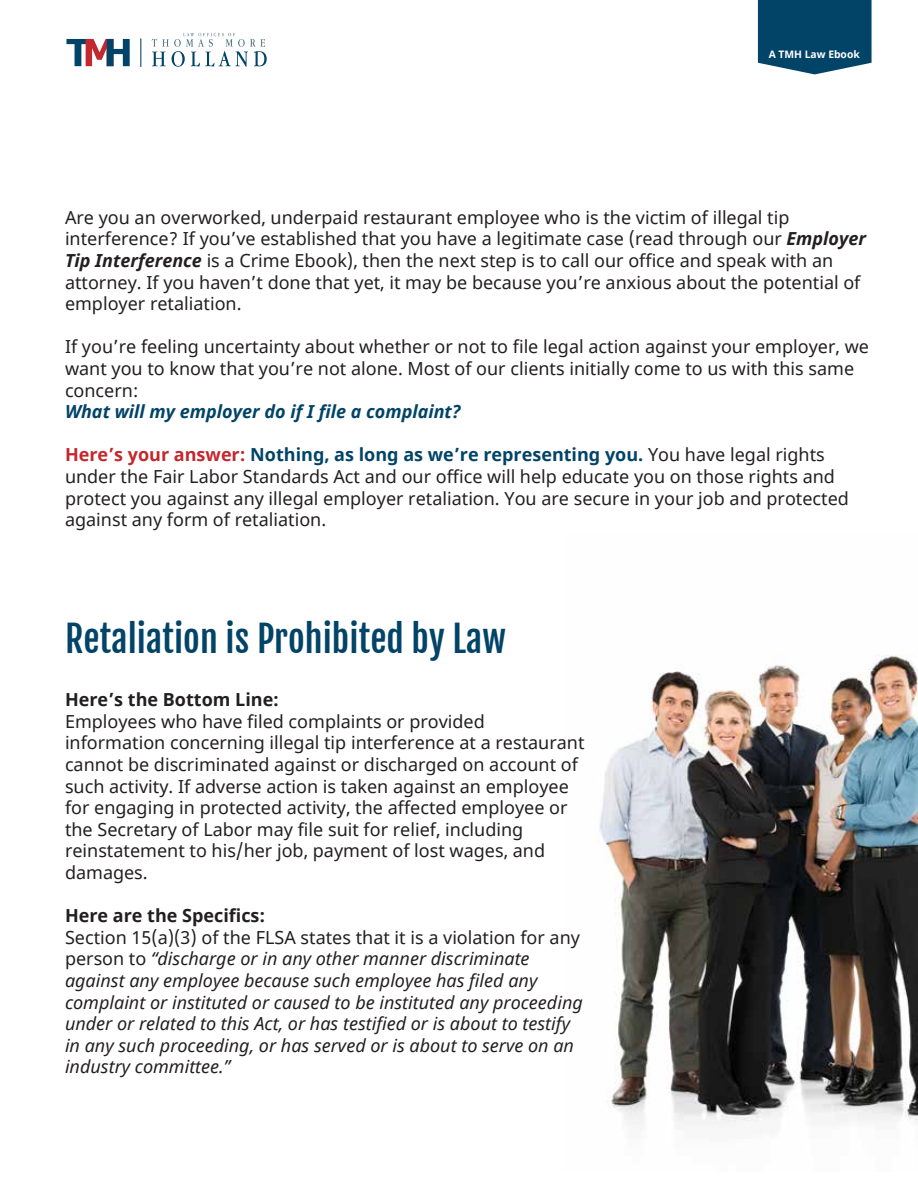
<style>
.page{position:relative;width:918px;height:1188px;background:#fff}
.page>*{position:absolute;margin:0;border:0;box-sizing:border-box;transform-origin:0 0}
.t1{font:36px "Fjalla One";color:#024467}
.t2{font:18px/21.6px "Noto Sans";color:#231f20}
.t3{font:italic 18px/21.6px "Noto Sans";color:#231f20}
.t4{font:700 18px "Noto Sans";color:#231f20}
.t5{font:italic 700 18px "Noto Sans";color:#024467}
.t6{font:700 10.35px "Noto Sans";color:#fff}
.s1{font-weight:700;font-style:italic}
.s2{font-weight:700;color:#c2282d}
.s3{font-weight:700;color:#024467}
.s4{font-style:normal}
</style>
<div class="page">
<img style="left:598px;top:655px;width:320px;height:471px">
<svg style="left:67px;top:39px;width:63px;height:27px"></svg>
<hr style="left:140px;top:38px;width:2px;height:29px;background:#547783">
<svg style="left:152px;top:33px;width:115px;height:34px"></svg>
<svg style="left:758px;top:0;width:114px;height:74px;background:#145172"></svg>
<p class="t6" style="left:769px;top:47px;width:93px">A TMH Law Ebook</p>
<p class="t2" style="left:65px;top:207px;width:803px">Are you an overworked, underpaid restaurant employee who is the victim of illegal tip interference? If you’ve established that you have a legitimate case (read through our <span class="s1">Employer Tip Interference</span> is a Crime Ebook), then the next step is to call our office and speak with an attorney. If you haven’t done that yet, it may be because you’re anxious about the potential of employer retaliation.</p>
<p class="t2" style="left:65px;top:337px;width:805px">If you’re feeling uncertainty about whether or not to file legal action against your employer, we want you to know that you’re not alone. Most of our clients initially come to us with this same concern:</p>
<p class="t5" style="left:65px;top:399px;width:397px">What will my employer do if I file a complaint?</p>
<p class="t2" style="left:65px;top:445px;width:785px"><span class="s2">Here’s your answer:</span> <span class="s3">Nothing, as long as we’re representing you.</span> You have legal rights under the Fair Labor Standards Act and our office will help educate you on those rights and protect you against any illegal employer retaliation. You are secure in your job and protected against any form of retaliation.</p>
<h1 class="t1" style="left:65px;top:617px;width:442px">Retaliation is Prohibited by Law</h1>
<p class="t4" style="left:65px;top:687px;width:216px">Here’s the Bottom Line:</p>
<p class="t2" style="left:65px;top:711px;width:521px">Employees who have filed complaints or provided information concerning illegal tip interference at a restaurant cannot be discriminated against or discharged on account of such activity. If adverse action is taken against an employee for engaging in protected activity, the affected employee or the Secretary of Labor may file suit for relief, including reinstatement to his/her job, payment of lost wages, and damages.</p>
<p class="t4" style="left:65px;top:903px;width:202px">Here are the Specifics:</p>
<p class="t3" style="left:65px;top:926px;width:519px"><span class="s4">Section 15(a)(3) of the FLSA states that it is a violation for any person to</span> “discharge or in any other manner discriminate against any employee because such employee has filed any complaint or instituted or caused to be instituted any proceeding under or related to this Act, or has testified or is about to testify in any such proceeding, or has served or is about to serve on an industry committee.”</p>
</div>
